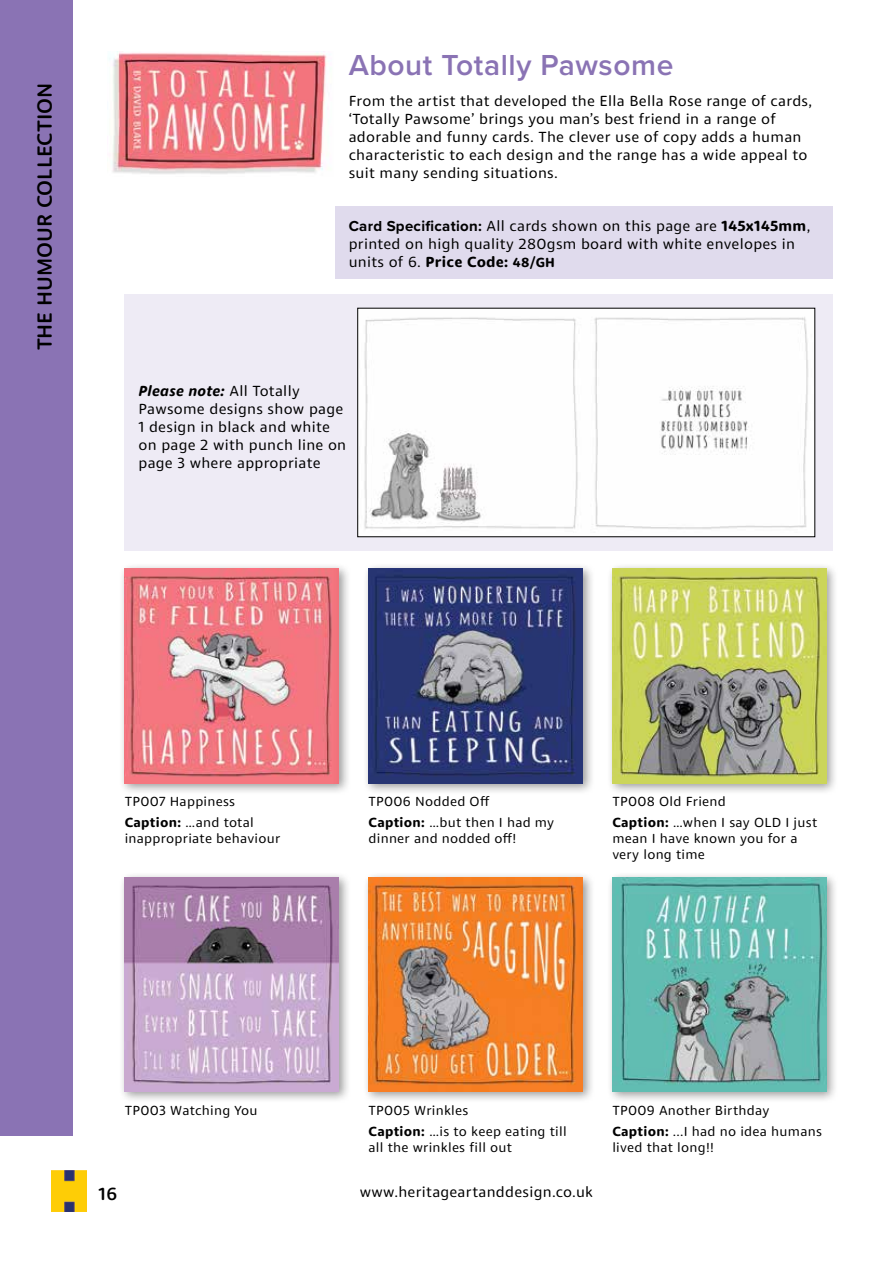
<style>
.page{position:relative;width:893px;height:1263px;background:#fff}
.page>*{position:absolute;margin:0;border:0;box-sizing:border-box;transform-origin:0 0}
.t1{font:600 30px "Proxima Nova";letter-spacing:.02em;color:#8a73b4}
.t2{font:500 21px "Dita";color:#000}
.t3{font:500 18px "Dita";color:#000}
.t4{font:15px/18px "Dita";letter-spacing:.02em;color:#000}
.t5{font:13.5px/20.4px "Dita";letter-spacing:.02em;color:#000}
.s1{font-family:"Proxima Nova";font-weight:700}
.s2{font-weight:700}
.s3{font-weight:700;font-size:13.5px}
.s4{font-weight:700;font-style:italic}
</style>
<div class="page">
<div style="left:0;top:0;width:72px;height:1135px;background:#8a73b4"></div>
<img style="left:51px;top:1170px;width:36px;height:42px">
<div style="left:336px;top:206px;width:497px;height:72px;background:#e0dbed"></div>
<div style="left:125px;top:294px;width:708px;height:257px;background:#eeebf5"></div>
<div style="left:606px;top:871px;width:233px;height:232px;background:#000;opacity:.4"></div>
<img style="left:612px;top:877px;width:215px;height:215px">
<div style="left:119px;top:871px;width:232px;height:232px;background:#000;opacity:.4"></div>
<img style="left:125px;top:877px;width:214px;height:215px">
<div style="left:119px;top:563px;width:232px;height:232px;background:#000;opacity:.4"></div>
<img style="left:125px;top:569px;width:214px;height:214px">
<div style="left:363px;top:563px;width:232px;height:232px;background:#000;opacity:.4"></div>
<img style="left:368px;top:569px;width:215px;height:214px">
<div style="left:363px;top:871px;width:232px;height:232px;background:#000;opacity:.4"></div>
<img style="left:368px;top:877px;width:215px;height:215px">
<img style="left:109px;top:51px;width:218px;height:123px">
<div style="left:606px;top:563px;width:233px;height:232px;background:#000;opacity:.4"></div>
<img style="left:612px;top:569px;width:215px;height:214px">
<img style="left:359px;top:310px;width:454px;height:225px">
<h1 class="t1" style="left:349px;top:42px;width:326px">About Totally Pawsome</h1>
<h2 class="t2" style="left:32px;top:350px;width:269px;rotate:-90deg">THE HUMOUR COLLECTION</h2>
<p class="t4" style="left:349px;top:92px;width:465px">From the artist that developed the Ella Bella Rose range of cards, ‘Totally Pawsome’ brings you man’s best friend in a range of adorable and funny cards. The clever use of copy adds a human characteristic to each design and the range has a wide appeal to suit many sending situations.</p>
<p class="t4" style="left:349px;top:217px;width:463px"><span class="s1">Card Specification:</span> All cards shown on this page are <span class="s2">145x145mm</span>, printed on high quality 280gsm board with white envelopes in units of 6. <span class="s2">Price Code:</span> <span class="s3">48/GH</span></p>
<p class="t4" style="left:138px;top:382px;width:209px"><span class="s4">Please note:</span> All Totally<br>Pawsome designs show page<br>1 design in black and white on page 2 with punch line on page 3 where appropriate</p>
<p class="t5" style="left:125px;top:791px;width:131px">TP007 Happiness<br><span class="s2">Caption:</span> …and total</p>
<p class="t5" style="left:125px;top:828px;width:157px">inappropriate behaviour</p>
<p class="t5" style="left:368px;top:791px;width:187px">TP006 Nodded Off<br><span class="s2">Caption:</span> …but then I had my</p>
<p class="t5" style="left:368px;top:828px;width:149px">dinner and nodded off!</p>
<p class="t5" style="left:612px;top:791px;width:206px">TP008 Old Friend<br><span class="s2">Caption:</span> …when I say OLD I just</p>
<p class="t5" style="left:612px;top:830px;width:187px;line-height:16.2px">mean I have known you for a very long time</p>
<p class="t5" style="left:125px;top:1100px;width:134px">TP003 Watching You</p>
<p class="t5" style="left:368px;top:1100px;width:200px">TP005 Wrinkles<br><span class="s2">Caption:</span> …is to keep eating till</p>
<p class="t5" style="left:368px;top:1137px;width:145px">all the wrinkles fill out</p>
<p class="t3" style="left:99px;top:1182px;width:20px">16</p>
<p class="t4" style="left:360px;top:1182px;width:234px">www.heritageartanddesign.co.uk</p>
<p class="t5" style="left:612px;top:1100px;width:211px">TP009 Another Birthday<br><span class="s2">Caption:</span> ...I had no idea humans</p>
<p class="t5" style="left:612px;top:1137px;width:103px">lived that long!!</p>
</div>
